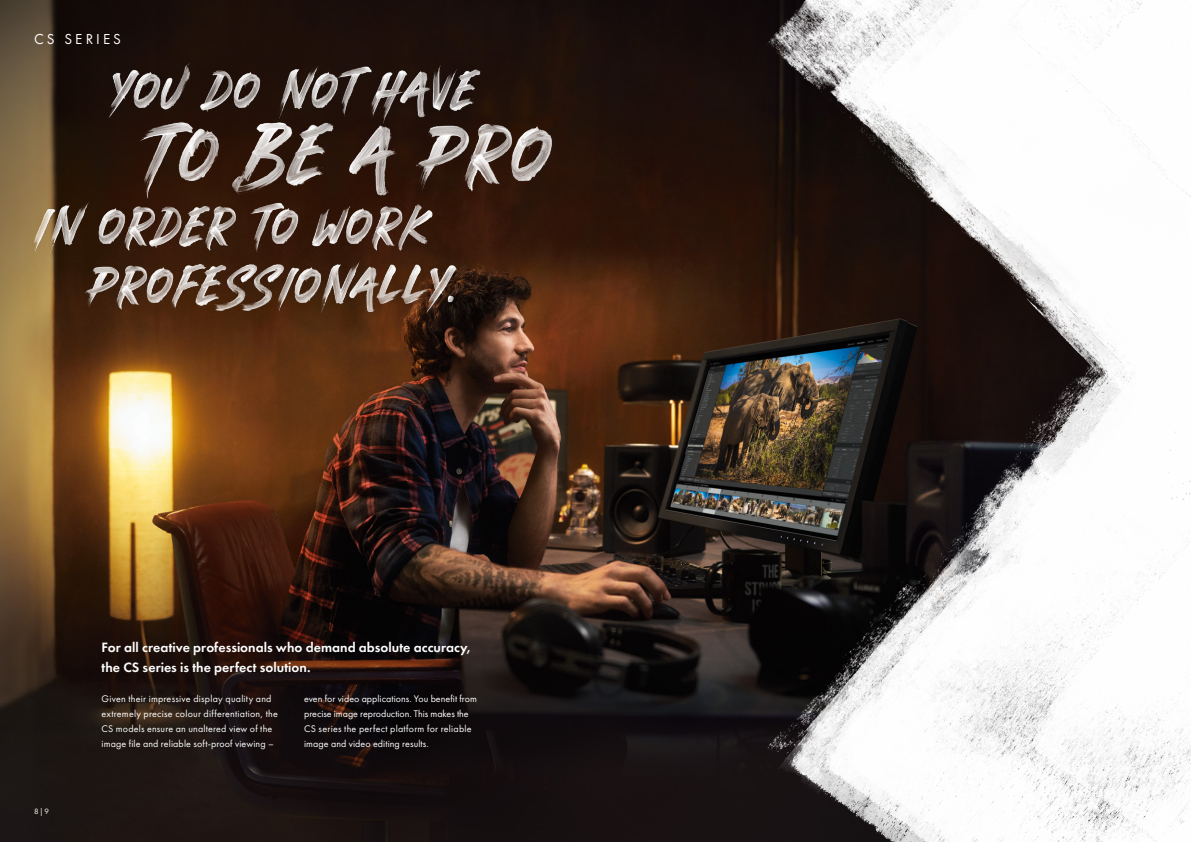
<style>
.page{position:relative;width:1191px;height:842px;background:#fff}
.page>*{position:absolute;margin:0;border:0;box-sizing:border-box;transform-origin:0 0}
.Rubrik{font:15px "Futura PT";letter-spacing:.21em;color:#fff}
.Einleser_14_20{font:600 14px/20px "Futura PT";color:#fff}
.Copy_10_15{font:10px/15px "Futura PT";letter-spacing:.015em;color:#fff}
.t1{font:8px "Futura PT";color:#fff}
</style>
<div class="page">
<img style="left:0;top:0;width:673px;height:842px">
<img style="left:673px;top:0;width:518px;height:842px">
<img style="left:39px;top:57px;width:506px;height:69px">
<img style="left:17px;top:245px;width:506px;height:99px">
<img style="left:0;top:194px;width:483px;height:70px">
<img style="left:85px;top:110px;width:523px;height:94px">
<p class="Rubrik" style="left:34px;top:30px;width:88px">CS SERIES</p>
<p class="t1" style="left:34px;top:807px;width:17px">8|9</p>
<p class="Einleser_14_20" style="left:102px;top:637px;width:371px">For all creative professionals who demand absolute accuracy, the CS series is the perfect solution.</p>
<p class="Copy_10_15" style="left:304px;top:691px;width:174px">even for video applications. You benefit from precise image reproduction. This makes the CS series the perfect platform for reliable image and video editing results.</p>
<p class="Copy_10_15" style="left:102px;top:691px;width:178px">Given their impressive display quality and extremely precise colour differentiation, the CS models ensure an unaltered view of the image file and reliable soft-proof viewing –</p>
</div>
